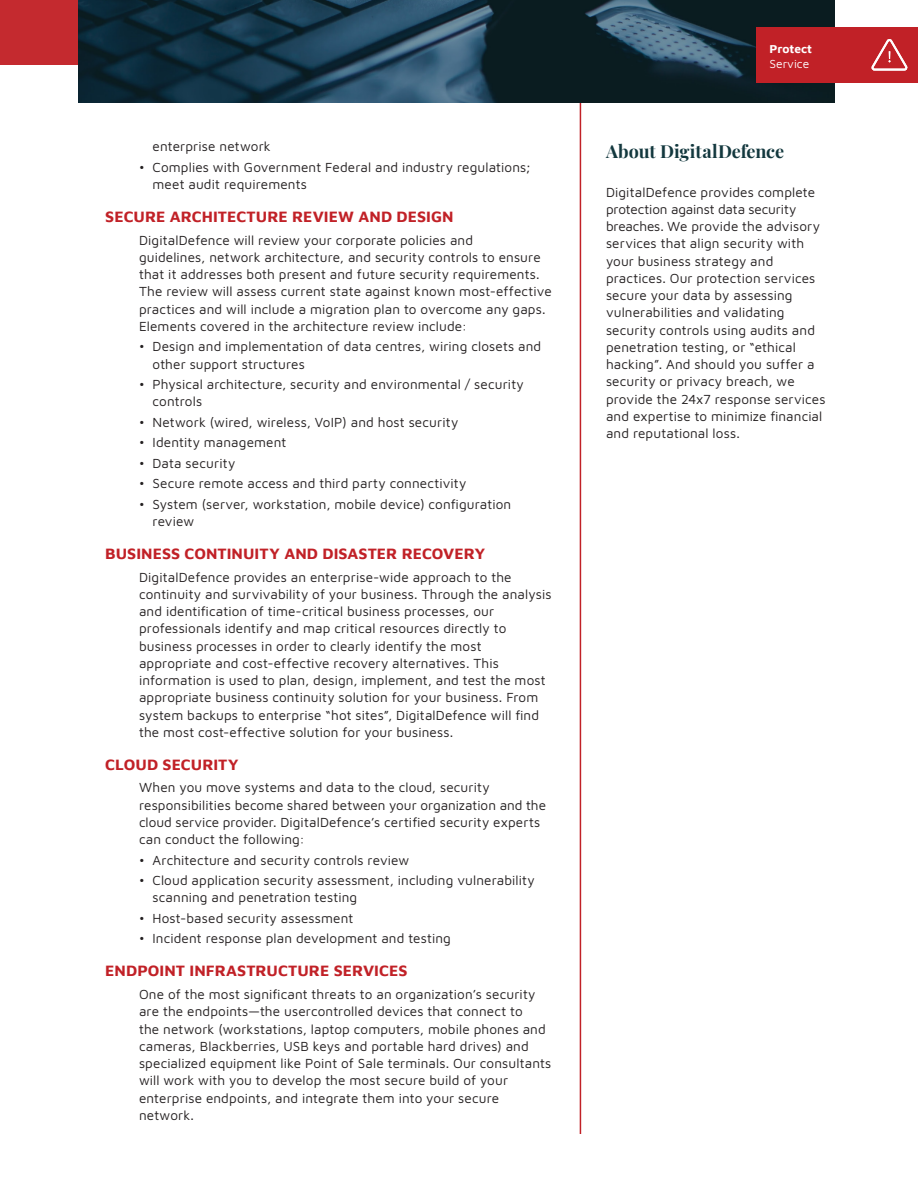
<style>
.page{position:relative;width:918px;height:1188px;background:#fff}
.page>*{position:absolute;margin:0;border:0;box-sizing:border-box;transform-origin:0 0}
.Sidebar_Heading{font:700 18px "Playfair Display";color:#13383e}
.Header_1{font:700 15.75px "Maven Pro";letter-spacing:.005em;color:#c12127}
.Body{font:13.5px/17.2px "Maven Pro";letter-spacing:.01em;color:#231f20}
.Sidebar_Body{font:13.5px/17.2px "Maven Pro";letter-spacing:.01em;color:#231f20}
.t1{font:700 12px/14.4px "Maven Pro";color:#fff}
.s1{font-weight:400}
</style>
<div class="page">
<hr style="left:580px;top:96px;width:1px;height:1038px;background:#c12127">
<div style="left:0;top:0;width:90px;height:65px;background:#c42a2f"></div>
<img style="left:78px;top:0;width:757px;height:103px">
<div style="left:756px;top:27px;width:162px;height:56px;background:#c12127"></div>
<svg style="left:871px;top:39px;width:37px;height:32px"></svg>
<p class="Body" style="left:153px;top:137px;width:120px">enterprise network</p>
<p class="Body" style="left:153px;top:158px;width:379px;text-indent:-14px">• Complies with Government Federal and industry regulations; meet audit requirements</p>
<p class="Header_1" style="left:105px;top:205px;width:350px">SECURE ARCHITECTURE REVIEW AND DESIGN</p>
<p class="Body" style="left:139px;top:230px;width:414px">DigitalDefence will review your corporate policies and<br>guidelines, network architecture, and security controls to ensure that it addresses both present and future security requirements.<br>The review will assess current state against known most-effective practices and will include a migration plan to overcome any gaps.<br>Elements covered in the architecture review include:</p>
<p class="Body" style="left:153px;top:337px;width:390px;text-indent:-14px">• Design and implementation of data centres, wiring closets and other support structures</p>
<p class="Body" style="left:153px;top:375px;width:373px;text-indent:-14px">• Physical architecture, security and environmental / security controls</p>
<p class="Body" style="left:139px;top:413px;width:321px">• Network (wired, wireless, VoIP) and host security</p>
<p class="Body" style="left:139px;top:433px;width:149px">• Identity management</p>
<p class="Body" style="left:139px;top:454px;width:98px">• Data security</p>
<p class="Body" style="left:139px;top:474px;width:329px">• Secure remote access and third party connectivity</p>
<p class="Body" style="left:153px;top:495px;width:360px;text-indent:-14px">• System (server, workstation, mobile device) configuration review</p>
<p class="Header_1" style="left:105px;top:542px;width:382px">BUSINESS CONTINUITY AND DISASTER RECOVERY</p>
<p class="Body" style="left:139px;top:568px;width:414px">DigitalDefence provides an enterprise-wide approach to the continuity and survivability of your business. Through the analysis and identification of time-critical business processes, our professionals identify and map critical resources directly to business processes in order to clearly identify the most appropriate and cost-effective recovery alternatives. This information is used to plan, design, implement, and test the most appropriate business continuity solution for your business. From system backups to enterprise “hot sites”, DigitalDefence will find the most cost-effective solution for your business.</p>
<p class="Header_1" style="left:105px;top:753px;width:135px">CLOUD SECURITY</p>
<p class="Body" style="left:139px;top:778px;width:409px">When you move systems and data to the cloud, security responsibilities become shared between your organization and the cloud service provider. DigitalDefence’s certified security experts can conduct the following:</p>
<p class="Body" style="left:139px;top:851px;width:272px">• Architecture and security controls review</p>
<p class="Body" style="left:153px;top:871px;width:384px;text-indent:-14px">• Cloud application security assessment, including vulnerability scanning and penetration testing</p>
<p class="Body" style="left:139px;top:909px;width:216px">• Host-based security assessment</p>
<p class="Body" style="left:139px;top:929px;width:313px">• Incident response plan development and testing</p>
<p class="Header_1" style="left:105px;top:960px;width:304px">ENDPOINT INFRASTRUCTURE SERVICES</p>
<p class="Body" style="left:139px;top:985px;width:414px">One of the most significant threats to an organization’s security are the endpoints—the usercontrolled devices that connect to<br>the network (workstations, laptop computers, mobile phones and cameras, Blackberries, USB keys and portable hard drives) and specialized equipment like Point of Sale terminals. Our consultants will work with you to develop the most secure build of your enterprise endpoints, and integrate them into your secure network.</p>
<p class="t1" style="left:770px;top:41px;width:44px">Protect<br><span class="s1">Service</span></p>
<p class="Sidebar_Heading" style="left:606px;top:137px;width:180px">About DigitalDefence</p>
<p class="Sidebar_Body" style="left:606px;top:182px;width:221px">DigitalDefence provides complete protection against data security breaches. We provide the advisory services that align security with your business strategy and practices. Our protection services secure your data by assessing vulnerabilities and validating security controls using audits and penetration testing, or “ethical hacking”. And should you suffer a security or privacy breach, we provide the 24x7 response services and expertise to minimize financial and reputational loss.</p>
</div>
